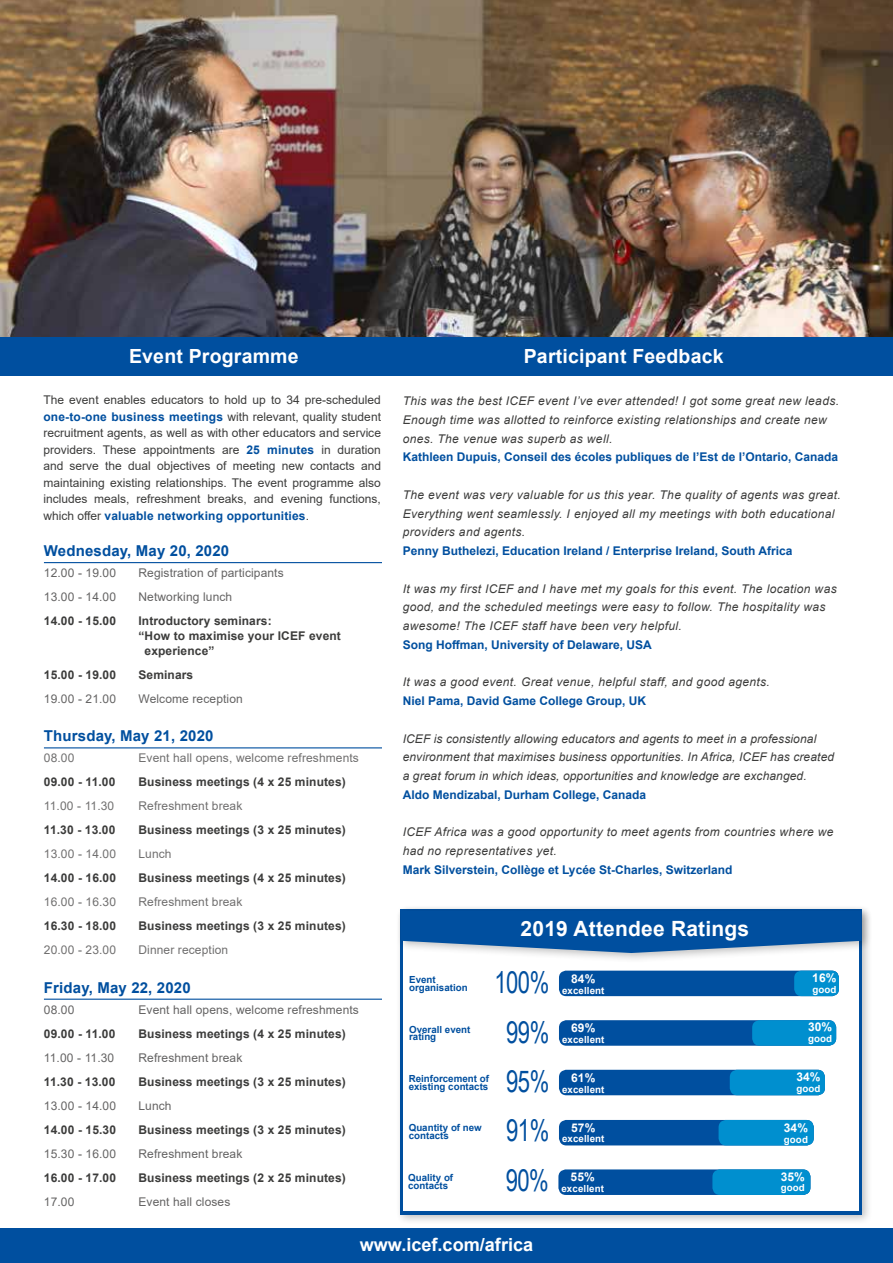
<style>
.page{position:relative;width:893px;height:1263px;background:#fff}
.page>*{position:absolute;margin:0;border:0;box-sizing:border-box;transform-origin:0 0}
.t1{font:30px "Arial Narrow";letter-spacing:-.02em;color:#004f9f;scale:.9 1}
.t2{font:700 21px "Arial";letter-spacing:.01em;color:#fff}
.t3{font:700 19.5px "Arial";letter-spacing:.01em;color:#fff}
.t4{font:700 18.15px "Arial";color:#fff}
.t5{font:700 15px "Arial";letter-spacing:.01em;color:#004f9f}
.t6{font:italic 12px/18.8px "Arial";letter-spacing:.03em;color:#3c3c3b}
.t7{font:700 12px "Arial";letter-spacing:.01em;color:#3c3c3b}
.t8{font:12px/16.5px "Arial";color:#3c3c3b;text-align:justify}
.t9{font:700 12px "Arial";color:#004f9f}
.t10{font:12px "Arial";letter-spacing:.01em;color:#646363}
.t11{font:italic 12px/18.8px "Arial";letter-spacing:.01em;color:#3c3c3b}
.t12{font:12px "Arial";letter-spacing:.01em;color:#706f6f}
.t13{font:700 12px "Arial";letter-spacing:.01em;color:#fff}
.t14{font:700 9.75px/7.8px "Arial";color:#004f9f}
.t15{font:700 9.75px "Arial";letter-spacing:.01em;color:#fff}
.s1{font-weight:700;color:#004f9f}
</style>
<div class="page">
<img style="left:0;top:0;width:893px;height:337px">
<div style="left:0;top:337px;width:893px;height:38px;background:#004f9f"></div>
<div style="left:0;top:1229px;width:893px;height:34px;background:#004f9f"></div>
<hr style="left:44px;top:562px;width:338px;height:1px;background:#004f9f">
<hr style="left:44px;top:747px;width:338px;height:1px;background:#004f9f">
<hr style="left:44px;top:999px;width:338px;height:1px;background:#004f9f">
<div style="left:395px;top:904px;width:478px;height:321px;background:#000;opacity:.25"></div>
<div style="left:403px;top:938px;width:456px;height:273px;background:#fff"></div>
<div style="left:396px;top:905px;width:477px;height:59px;background:#000;opacity:.25"></div>
<svg style="left:401px;top:910px;width:461px;height:43px;background:#1f63a8"></svg>
<div style="left:559px;top:1020px;width:277px;height:26px;background:#004f9f;border-radius:7px"></div>
<div style="left:752px;top:1020px;width:84px;height:26px;background:#008fcf;border-radius:7px"></div>
<div style="left:559px;top:971px;width:280px;height:25px;background:#004f9f;border-radius:7px"></div>
<div style="left:794px;top:971px;width:45px;height:25px;background:#008fcf;border-radius:7px"></div>
<div style="left:559px;top:1070px;width:266px;height:25px;background:#004f9f;border-radius:7px"></div>
<div style="left:730px;top:1070px;width:95px;height:25px;background:#008fcf;border-radius:7px"></div>
<div style="left:559px;top:1120px;width:255px;height:25px;background:#004f9f;border-radius:7px"></div>
<div style="left:719px;top:1120px;width:95px;height:25px;background:#008fcf;border-radius:7px"></div>
<div style="left:558px;top:1169px;width:252px;height:26px;background:#004f9f;border-radius:7px"></div>
<div style="left:712px;top:1169px;width:98px;height:26px;background:#008fcf;border-radius:7px"></div>
<h3 class="t3" style="left:129px;top:342px;width:171px">Event Programme</h3>
<h3 class="t3" style="left:524px;top:342px;width:201px">Participant Feedback</h3>
<p class="t8" style="left:43px;top:392px;width:339px">The event enables educators to hold up to 34 pre-scheduled <span class="s1">one-to-one business meetings</span> with relevant, quality student recruitment agents, as well as with other educators and service providers. These appointments are <span class="s1">25 minutes</span> in duration and serve the dual objectives of meeting new contacts and maintaining existing relationships. The event programme also includes meals, refreshment breaks, and evening functions, which offer <span class="s1">valuable networking opportunities</span>.</p>
<p class="t6" style="left:403px;top:392px;width:438px">This was the best ICEF event I’ve ever attended! I got some great new leads.<br>Enough time was allotted to reinforce existing relationships and create new ones. The venue was superb as well.</p>
<p class="t9" style="left:403px;top:449px;width:437px">Kathleen Dupuis, Conseil des écoles publiques de l’Est de l’Ontario, Canada</p>
<p class="t6" style="left:403px;top:485px;width:440px">The event was very valuable for us this year. The quality of agents was great.<br>Everything went seamlessly. I enjoyed all my meetings with both educational providers and agents.</p>
<p class="t9" style="left:403px;top:542px;width:391px">Penny Buthelezi, Education Ireland / Enterprise Ireland, South Africa</p>
<p class="t6" style="left:403px;top:579px;width:435px">It was my first ICEF and I have met my goals for this event. The location was good, and the scheduled meetings were easy to follow. The hospitality was awesome! The ICEF staff have been very helpful.</p>
<p class="t9" style="left:403px;top:636px;width:251px">Song Hoffman, University of Delaware, USA</p>
<p class="t6" style="left:403px;top:673px;width:369px">It was a good event. Great venue, helpful staff, and good agents.</p>
<p class="t9" style="left:403px;top:692px;width:245px">Niel Pama, David Game College Group, UK</p>
<p class="t11" style="left:403px;top:729px;width:433px">ICEF is consistently allowing educators and agents to meet in a professional environment that maximises business opportunities. In Africa, ICEF has created a great forum in which ideas, opportunities and knowledge are exchanged.</p>
<p class="t9" style="left:403px;top:786px;width:245px">Aldo Mendizabal, Durham College, Canada</p>
<p class="t6" style="left:403px;top:823px;width:432px">ICEF Africa was a good opportunity to meet agents from countries where we had no representatives yet.</p>
<p class="t9" style="left:403px;top:861px;width:331px">Mark Silverstein, Collège et Lycée St-Charles, Switzerland</p>
<p class="t5" style="left:44px;top:540px;width:187px">Wednesday, May 20, 2020</p>
<p class="t10" style="left:44px;top:565px;width:74px">12.00 - 19.00</p>
<p class="t10" style="left:138px;top:565px;width:147px">Registration of participants</p>
<p class="t10" style="left:44px;top:589px;width:74px">13.00 - 14.00</p>
<p class="t10" style="left:138px;top:589px;width:95px">Networking lunch</p>
<p class="t7" style="left:44px;top:612px;width:74px">14.00 - 15.00</p>
<p class="t7" style="left:138px;top:612px;width:135px">Introductory seminars:</p>
<p class="t7" style="left:138px;top:627px;width:204px">“How to maximise your ICEF event</p>
<p class="t7" style="left:145px;top:642px;width:71px">experience”</p>
<p class="t7" style="left:44px;top:666px;width:74px">15.00 - 19.00</p>
<p class="t7" style="left:138px;top:666px;width:56px">Seminars</p>
<p class="t10" style="left:44px;top:691px;width:74px">19.00 - 21.00</p>
<p class="t10" style="left:138px;top:691px;width:106px">Welcome reception</p>
<p class="t5" style="left:44px;top:725px;width:171px">Thursday, May 21, 2020</p>
<p class="t12" style="left:44px;top:750px;width:32px">08.00</p>
<p class="t12" style="left:138px;top:750px;width:222px">Event hall opens, welcome refreshments</p>
<p class="t7" style="left:44px;top:774px;width:73px">09.00 - 11.00</p>
<p class="t7" style="left:138px;top:774px;width:209px">Business meetings (4 x 25 minutes)</p>
<p class="t12" style="left:44px;top:798px;width:72px">11.00 - 11.30</p>
<p class="t12" style="left:138px;top:798px;width:105px">Refreshment break</p>
<p class="t7" style="left:44px;top:822px;width:73px">11.30 - 13.00</p>
<p class="t7" style="left:138px;top:822px;width:209px">Business meetings (3 x 25 minutes)</p>
<p class="t12" style="left:44px;top:846px;width:74px">13.00 - 14.00</p>
<p class="t12" style="left:138px;top:846px;width:35px">Lunch</p>
<p class="t7" style="left:44px;top:870px;width:74px">14.00 - 16.00</p>
<p class="t7" style="left:138px;top:870px;width:209px">Business meetings (4 x 25 minutes)</p>
<p class="t12" style="left:44px;top:894px;width:74px">16.00 - 16.30</p>
<p class="t12" style="left:138px;top:894px;width:105px">Refreshment break</p>
<p class="t7" style="left:44px;top:918px;width:74px">16.30 - 18.00</p>
<p class="t7" style="left:138px;top:918px;width:209px">Business meetings (3 x 25 minutes)</p>
<p class="t12" style="left:44px;top:942px;width:74px">20.00 - 23.00</p>
<p class="t12" style="left:138px;top:942px;width:91px">Dinner reception</p>
<p class="t5" style="left:44px;top:977px;width:148px">Friday, May 22, 2020</p>
<p class="t10" style="left:44px;top:1001px;width:32px">08.00</p>
<p class="t10" style="left:138px;top:1001px;width:222px">Event hall opens, welcome refreshments</p>
<p class="t7" style="left:44px;top:1025px;width:73px">09.00 - 11.00</p>
<p class="t7" style="left:138px;top:1025px;width:209px">Business meetings (4 x 25 minutes)</p>
<p class="t10" style="left:44px;top:1049px;width:72px">11.00 - 11.30</p>
<p class="t10" style="left:138px;top:1049px;width:105px">Refreshment break</p>
<p class="t7" style="left:44px;top:1073px;width:73px">11.30 - 13.00</p>
<p class="t7" style="left:138px;top:1073px;width:209px">Business meetings (3 x 25 minutes)</p>
<p class="t10" style="left:44px;top:1097px;width:74px">13.00 - 14.00</p>
<p class="t10" style="left:138px;top:1097px;width:35px">Lunch</p>
<p class="t7" style="left:44px;top:1121px;width:74px">14.00 - 15.30</p>
<p class="t7" style="left:138px;top:1121px;width:209px">Business meetings (3 x 25 minutes)</p>
<p class="t10" style="left:44px;top:1145px;width:74px">15.30 - 16.00</p>
<p class="t10" style="left:138px;top:1145px;width:105px">Refreshment break</p>
<p class="t7" style="left:44px;top:1169px;width:74px">16.00 - 17.00</p>
<p class="t7" style="left:138px;top:1169px;width:209px">Business meetings (2 x 25 minutes)</p>
<p class="t10" style="left:44px;top:1193px;width:32px">17.00</p>
<p class="t10" style="left:138px;top:1193px;width:93px">Event hall closes</p>
<h2 class="t2" style="left:521px;top:913px;width:230px">2019 Attendee Ratings</h2>
<p class="t14" style="left:409px;top:976px;width:60px">Event organisation</p>
<h1 class="t1" style="left:494px;top:960px;width:63px">100%</h1>
<p class="t13" style="left:571px;top:970px;width:26px">84%</p>
<p class="t13" style="left:812px;top:969px;width:26px">16%</p>
<p class="t15" style="left:812px;top:982px;width:26px">good</p>
<p class="t15" style="left:562px;top:983px;width:44px">excellent</p>
<p class="t14" style="left:409px;top:1025px;width:63px">Overall event rating</p>
<h1 class="t1" style="left:506px;top:1010px;width:50px">99%</h1>
<p class="t13" style="left:571px;top:1020px;width:26px">69%</p>
<p class="t13" style="left:808px;top:1019px;width:26px">30%</p>
<p class="t15" style="left:808px;top:1032px;width:26px">good</p>
<p class="t15" style="left:562px;top:1033px;width:44px">excellent</p>
<h1 class="t1" style="left:506px;top:1059px;width:50px">95%</h1>
<p class="t13" style="left:571px;top:1069px;width:26px">61%</p>
<p class="t13" style="left:796px;top:1068px;width:26px">34%</p>
<p class="t15" style="left:796px;top:1081px;width:26px">good</p>
<p class="t14" style="left:409px;top:1074px;width:82px">Reinforcement of existing contacts</p>
<p class="t15" style="left:562px;top:1082px;width:44px">excellent</p>
<h1 class="t1" style="left:506px;top:1109px;width:50px">91%</h1>
<p class="t13" style="left:571px;top:1119px;width:26px">57%</p>
<p class="t13" style="left:784px;top:1119px;width:26px">34%</p>
<p class="t15" style="left:784px;top:1132px;width:26px">good</p>
<p class="t14" style="left:409px;top:1124px;width:75px">Quantity of new contacts</p>
<p class="t14" style="left:408px;top:1174px;width:46px">Quality of contacts</p>
<h1 class="t1" style="left:506px;top:1158px;width:50px">90%</h1>
<p class="t13" style="left:571px;top:1168px;width:26px">55%</p>
<p class="t15" style="left:562px;top:1132px;width:44px">excellent</p>
<p class="t13" style="left:781px;top:1168px;width:26px">35%</p>
<p class="t15" style="left:781px;top:1181px;width:26px">good</p>
<p class="t15" style="left:561px;top:1181px;width:44px">excellent</p>
<h3 class="t4" style="left:360px;top:1231px;width:175px">www.icef.com/africa</h3>
</div>
